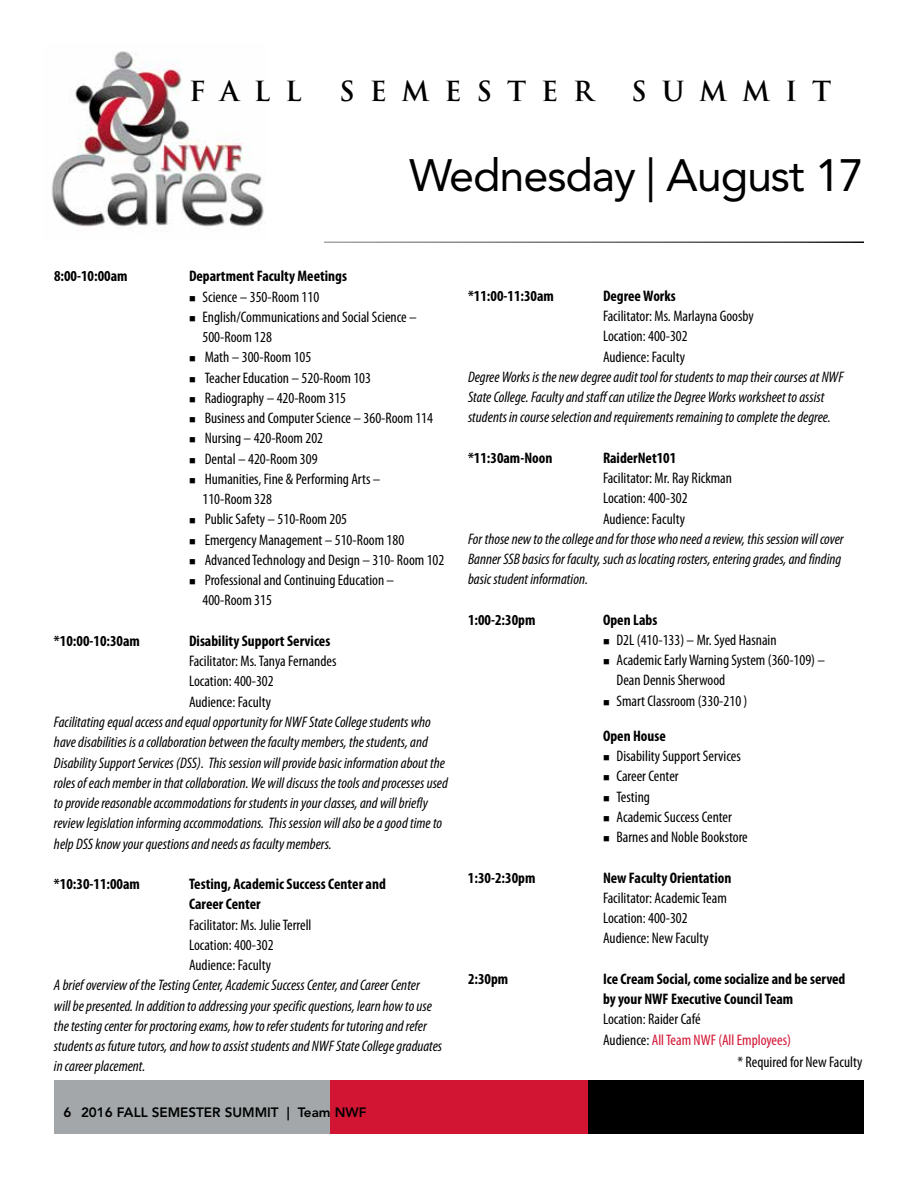
<style>
.page{position:relative;width:918px;height:1188px;background:#fff}
.page>*{position:absolute;margin:0;border:0;box-sizing:border-box;transform-origin:0 0}
.t1{font:45px "Avenir LT Std";letter-spacing:-.025em;color:#000}
.t2{font:700 27px "Trajan Pro";letter-spacing:.55em;color:#000}
.t3{font:italic condensed 15.3px/20.2px "Myriad Pro";color:#000}
.t4{font:condensed 15.3px/20.2px "Myriad Pro";color:#000}
.t5{font:700 condensed 15.3px/20.2px "Myriad Pro";color:#000}
.t6{font:800 13.5px "Avenir LT Std";color:#000}
.s1{color:#d31534}
</style>
<div class="page">
<div style="left:54px;top:1080px;width:276px;height:54px;background:#a3a7a9"></div>
<div style="left:330px;top:1080px;width:258px;height:54px;background:#d31534"></div>
<img style="left:51px;top:51px;width:213px;height:176px">
<div style="left:588px;top:1080px;width:276px;height:54px;background:#000"></div>
<h2 class="t2" style="left:189px;top:75px;width:114px">FALL</h2>
<h2 class="t2" style="left:339px;top:75px;width:256px">SEMES TER</h2>
<h2 class="t2" style="left:631px;top:75px;width:202px">SUMMIT</h2>
<h1 class="t1" style="left:409px;top:149px;width:456px">Wednesday | August 17</h1>
<p class="t5" style="left:54px;top:266px;width:75px">8:00-10:00am</p>
<p class="t5" style="left:189px;top:266px;width:160px">Department Faculty Meetings</p>
<p class="t4" style="left:189px;top:286px;width:132px">■ Science – 350-Room 110</p>
<p class="t4" style="left:203px;top:307px;width:216px;text-indent:-14px">■ English/Communications and Social Science –<br>500-Room 128</p>
<p class="t4" style="left:189px;top:347px;width:124px">■ Math – 300-Room 105</p>
<p class="t4" style="left:189px;top:367px;width:184px">■ Teacher Education – 520-Room 103</p>
<p class="t4" style="left:189px;top:388px;width:159px">■ Radiography – 420-Room 315</p>
<p class="t4" style="left:189px;top:408px;width:246px">■ Business and Computer Science – 360-Room 114</p>
<p class="t4" style="left:189px;top:428px;width:136px">■ Nursing – 420-Room 202</p>
<p class="t4" style="left:189px;top:448px;width:130px">■ Dental – 420-Room 309</p>
<p class="t4" style="left:203px;top:469px;width:180px;text-indent:-14px">■ Humanities, Fine &amp; Performing Arts –<br>110-Room 328</p>
<p class="t4" style="left:189px;top:509px;width:160px">■ Public Safety – 510-Room 205</p>
<p class="t4" style="left:189px;top:529px;width:217px">■ Emergency Management – 510-Room 180</p>
<p class="t4" style="left:189px;top:550px;width:257px">■ AdvancedTechnology and Design – 310- Room 102</p>
<p class="t4" style="left:203px;top:570px;width:193px;text-indent:-14px">■ Professional and Continuing Education –<br>400-Room 315</p>
<p class="t5" style="left:54px;top:630px;width:87px">*10:00-10:30am</p>
<p class="t5" style="left:189px;top:630px;width:143px">Disability Support Services</p>
<p class="t4" style="left:189px;top:651px;width:149px">Facilitator: Ms. Tanya Fernandes<br>Location: 400-302<br>Audience: Faculty</p>
<p class="t3" style="left:54px;top:712px;width:396px">Facilitating equal access and equal opportunity for NWF State College students who have disabilities is a collaboration between the faculty members, the students, and Disability Support Services (DSS). This session will provide basic information about the roles of each member in that collaboration. We will discuss the tools and processes used to provide reasonable accommodations for students in your classes, and will briefly review legislation informing accommodations. This session will also be a good time to help DSS know your questions and needs as faculty members.</p>
<p class="t5" style="left:54px;top:874px;width:87px">*10:30-11:00am</p>
<p class="t5" style="left:189px;top:874px;width:198px">Testing, Academic Success Center and<br>Career Center</p>
<p class="t4" style="left:189px;top:914px;width:124px">Facilitator: Ms. Julie Terrell<br>Location: 400-302<br>Audience: Faculty</p>
<p class="t3" style="left:54px;top:975px;width:390px">A brief overview of the Testing Center, Academic Success Center, and Career Center<br>will be presented. In addition to addressing your specific questions, learn how to use the testing center for proctoring exams, how to refer students for tutoring and refer students as future tutors, and how to assist students and NWF State College graduates in career placement.</p>
<p class="t6" style="left:64px;top:1105px;width:9px">6</p>
<p class="t6" style="left:81px;top:1105px;width:287px">2016 FALL SEMESTER SUMMIT | Team NWF</p>
<p class="t5" style="left:468px;top:285px;width:87px">*11:00-11:30am</p>
<p class="t5" style="left:603px;top:285px;width:74px">Degree Works</p>
<p class="t4" style="left:603px;top:306px;width:152px">Facilitator: Ms. Marlayna Goosby<br>Location: 400-302<br>Audience: Faculty</p>
<p class="t3" style="left:468px;top:366px;width:377px">Degree Works is the new degree audit tool for students to map their courses at NWF<br>State College. Faculty and staff can utilize the Degree Works worksheet to assist students in course selection and requirements remaining to complete the degree.</p>
<p class="t5" style="left:468px;top:447px;width:86px">*11:30am-Noon</p>
<p class="t5" style="left:603px;top:447px;width:75px">RaiderNet101</p>
<p class="t4" style="left:603px;top:468px;width:131px">Facilitator: Mr. Ray Rickman<br>Location: 400-302<br>Audience: Faculty</p>
<p class="t3" style="left:468px;top:528px;width:377px">For those new to the college and for those who need a review, this session will cover<br>Banner SSB basics for faculty, such as locating rosters, entering grades, and finding basic student information.</p>
<p class="t5" style="left:468px;top:609px;width:107px">1:00-2:30pm O</p>
<p class="t5" style="left:610px;top:609px;width:48px">pen Labs</p>
<p class="t4" style="left:603px;top:630px;width:175px">■ D2L (410-133) – Mr. Syed Hasnain</p>
<p class="t4" style="left:616px;top:650px;width:210px;text-indent:-14px">■ Academic EarlyWarning System (360-109) –<br>Dean Dennis Sherwood</p>
<p class="t4" style="left:603px;top:690px;width:146px">■ Smart Classroom (330-210 )</p>
<p class="t5" style="left:603px;top:725px;width:64px">Open House</p>
<p class="t4" style="left:603px;top:746px;width:139px">■ Disability Support Services</p>
<p class="t4" style="left:603px;top:766px;width:77px">■ Career Center</p>
<p class="t4" style="left:603px;top:786px;width:48px">■ Testing</p>
<p class="t4" style="left:603px;top:807px;width:130px">■ Academic Success Center</p>
<p class="t4" style="left:603px;top:827px;width:146px">■ Barnes and Noble Bookstore</p>
<p class="t5" style="left:468px;top:867px;width:69px">1:30-2:30pm</p>
<p class="t5" style="left:603px;top:867px;width:130px">New Faculty Orientation</p>
<p class="t4" style="left:603px;top:888px;width:125px">Facilitator: Academic Team<br>Location: 400-302<br>Audience: New Faculty</p>
<p class="t5" style="left:468px;top:968px;width:42px">2:30pm</p>
<p class="t5" style="left:603px;top:968px;width:244px">Ice Cream Social, come socialize and be served by your NWF Executive Council Team</p>
<p class="t4" style="left:603px;top:1009px;width:189px">Location: Raider Café<br>Audience: <span class="s1">All Team NWF (All Employees)</span></p>
<p class="t4" style="left:738px;top:1051px;width:127px">* Required for New Faculty</p>
</div>
